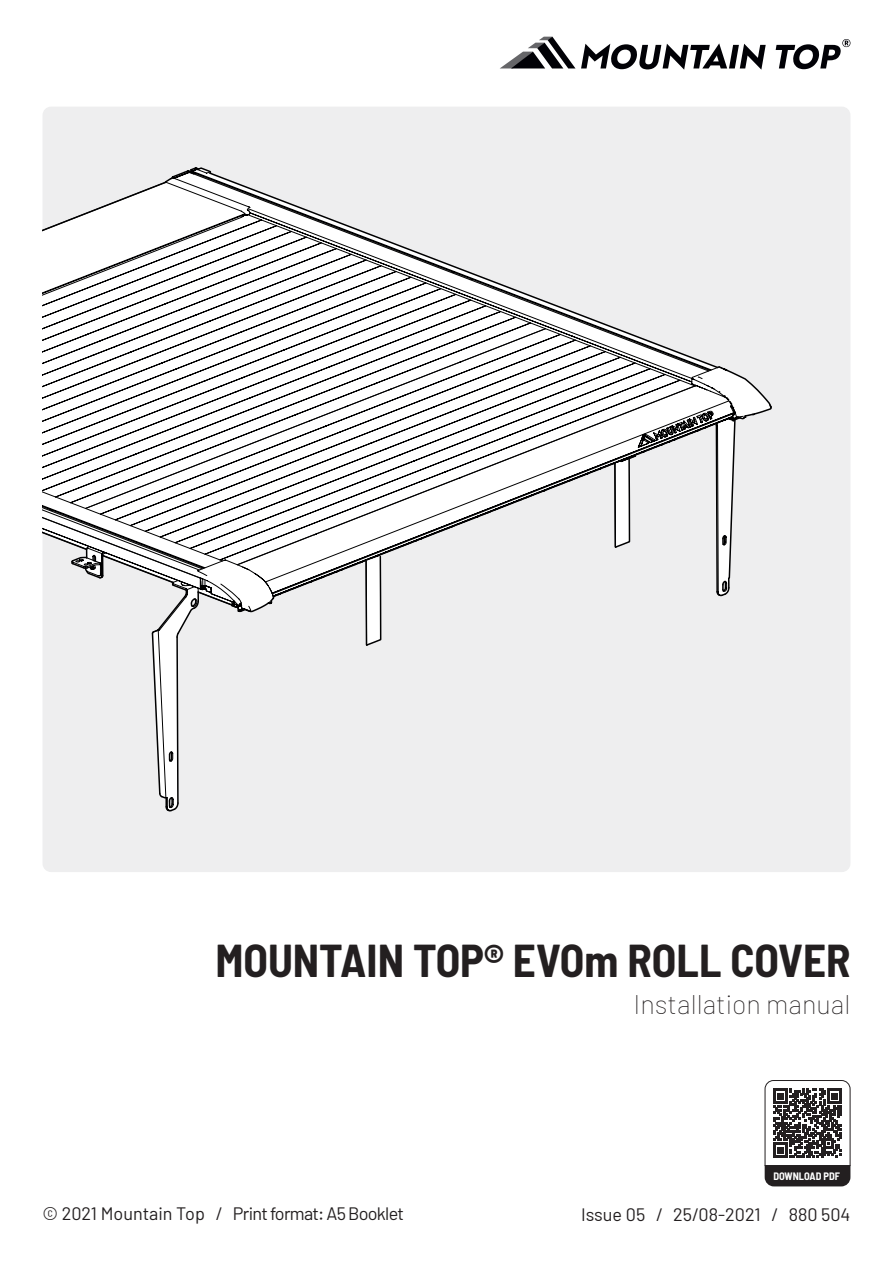
<style>
.page{position:relative;width:893px;height:1263px;background:#fff}
.page>*{position:absolute;margin:0;border:0;box-sizing:border-box;transform-origin:0 0}
.t1{font:700 semi-condensed 45px "Barlow";color:#231f20}
.t2{font:100 27px "Barlow";color:#231f20}
.t3{font:18px "Barlow";letter-spacing:-.04em;color:#231f20}
.t4{font:18px "Barlow";color:#231f20}
.t5{font:700 semi-condensed 10.5px "Barlow";color:#fff}
</style>
<div class="page">
<svg style="left:764px;top:1080px;width:87px;height:107px"></svg>
<div style="left:43px;top:107px;width:807px;height:765px;background:#eeeeef;border-radius:9px"></div>
<svg style="left:43px;top:167px;width:729px;height:645px"></svg>
<svg style="left:776px;top:39px;width:74px;height:30px"></svg>
<svg style="left:581px;top:43px;width:185px;height:27px"></svg>
<svg style="left:500px;top:37px;width:75px;height:31px"></svg>
<h1 class="t1" style="left:215px;top:933px;width:637px">MOUNTAIN TOP® EVOm ROLL COVER</h1>
<h2 class="t2" style="left:633px;top:987px;width:218px">Installation manual</h2>
<p class="t3" style="left:43px;top:1203px;width:363px">© 2021 Mountain Top / Print format: A5 Booklet</p>
<p class="t5" style="left:773px;top:1169px;width:68px">DOWNLOAD PDF</p>
<p class="t4" style="left:581px;top:1203px;width:271px">Issue 05 / 25/08-2021 / 880 504</p>
</div>
